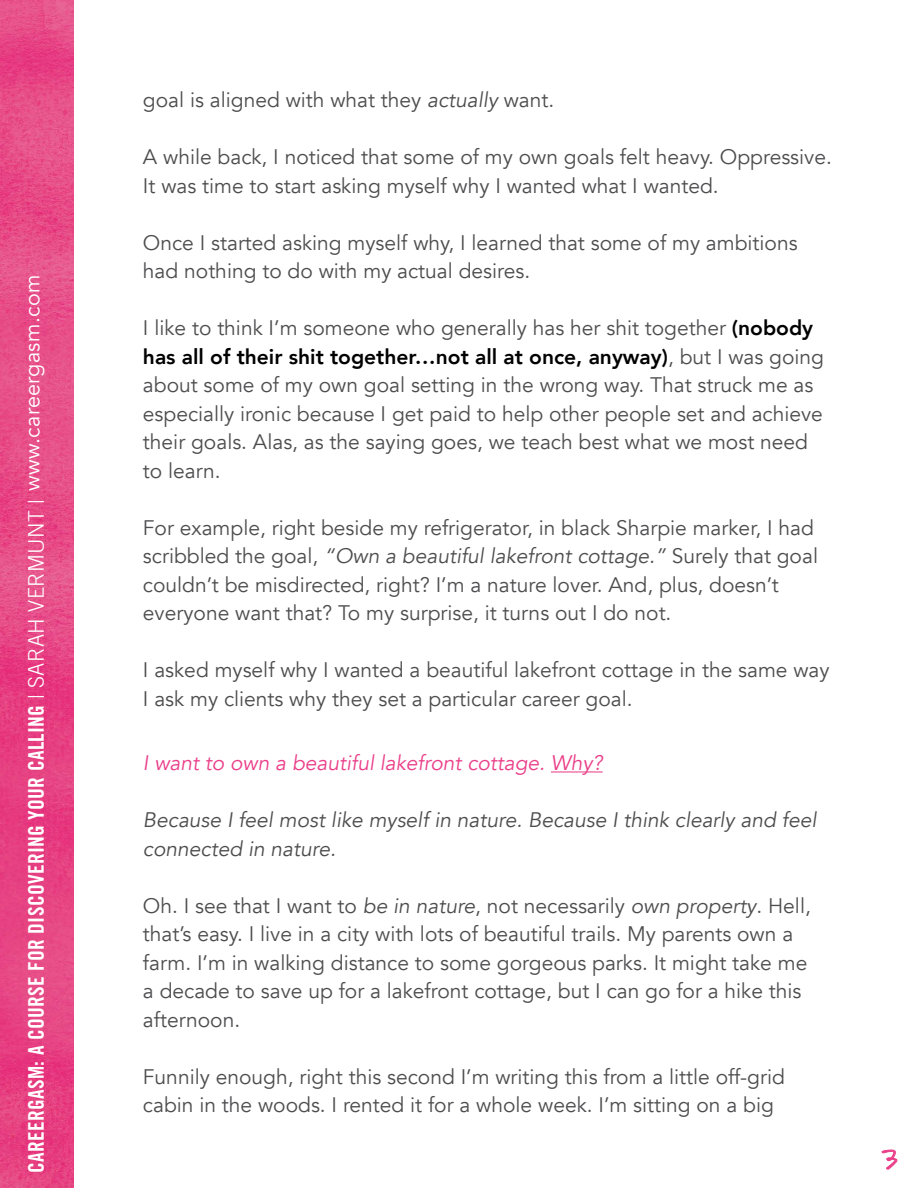
<style>
.page{position:relative;width:918px;height:1188px;background:#fff}
.page>*{position:absolute;margin:0;border:0;box-sizing:border-box;transform-origin:0 0}
.t1{font:27px "Coral";color:#ea3f89}
.t2{font:21.6px "Trade Gothic LT Bold Cond Twenty";letter-spacing:.015em;color:#fff}
.t3{font:21.6px "Avenir";letter-spacing:.015em;color:#fff}
.t4{font:21px/28.5px "Avenir";color:#4d4d4f}
.t5{font:italic 21px/28.5px "Avenir";color:#4d4d4f}
.t6{font:italic 21px "Avenir";color:#ea3f89}
.s1{font-family:"Trade Gothic LT";font-weight:300}
.s2{font-style:italic}
.s3{font-weight:800;color:#000}
</style>
<div class="page">
<svg style="left:882px;top:1150px;width:16px;height:20px"></svg>
<img style="left:0;top:0;width:74px;height:1188px">
<hr style="left:551px;top:771px;width:52px;height:1px;background:#ea3f89">
<p class="t3" style="left:19px;top:490px;width:217px;rotate:-90deg">www.careergasm.com</p>
<p class="t2" style="left:23px;top:1173px;width:676px;rotate:-90deg">CAREERGASM: A COURSE FOR DISCOVERING YOUR CALLING <span class="s1">| SARAH VERMUNT |</span></p>
<p class="t4" style="left:143px;top:86px;width:413px">goal is aligned with what they <span class="s2">actually</span> want.</p>
<p class="t4" style="left:143px;top:143px;width:690px">A while back, I noticed that some of my own goals felt heavy. Oppressive.<br>It was time to start asking myself why I wanted what I wanted.</p>
<p class="t4" style="left:143px;top:229px;width:656px">Once I started asking myself why, I learned that some of my ambitions had nothing to do with my actual desires.</p>
<p class="t4" style="left:143px;top:314px;width:683px">I like to think I’m someone who generally has her shit together <span class="s3">(nobody has all of their shit together…not all at once, anyway)</span>, but I was going about some of my own goal setting in the wrong way. That struck me as especially ironic because I get paid to help other people set and achieve their goals. Alas, as the saying goes, we teach best what we most need to learn.</p>
<p class="t4" style="left:143px;top:514px;width:677px">For example, right beside my refrigerator, in black Sharpie marker, I had scribbled the goal, <span class="s2">“Own a beautiful lakefront cottage.”</span> Surely that goal couldn’t be misdirected, right? I’m a nature lover. And, plus, doesn’t everyone want that? To my surprise, it turns out I do not.</p>
<p class="t4" style="left:143px;top:656px;width:688px">I asked myself why I wanted a beautiful lakefront cottage in the same way<br>I ask my clients why they set a particular career goal.</p>
<p class="t6" style="left:143px;top:751px;width:461px">I want to own a beautiful lakefront cottage. Why?</p>
<p class="t5" style="left:143px;top:806px;width:675px">Because I feel most like myself in nature. Because I think clearly and feel connected in nature.</p>
<p class="t4" style="left:143px;top:892px;width:669px">Oh. I see that I want to <span class="s2">be in nature</span>, not necessarily <span class="s2">own property</span>. Hell, that’s easy. I live in a city with lots of beautiful trails. My parents own a farm. I’m in walking distance to some gorgeous parks. It might take me a decade to save up for a lakefront cottage, but I can go for a hike this afternoon.</p>
<p class="t4" style="left:143px;top:1063px;width:643px">Funnily enough, right this second I’m writing this from a little off-grid cabin in the woods. I rented it for a whole week. I’m sitting on a big</p>
<p class="t1" style="left:882px;top:1142px;width:17px">3</p>
</div>
